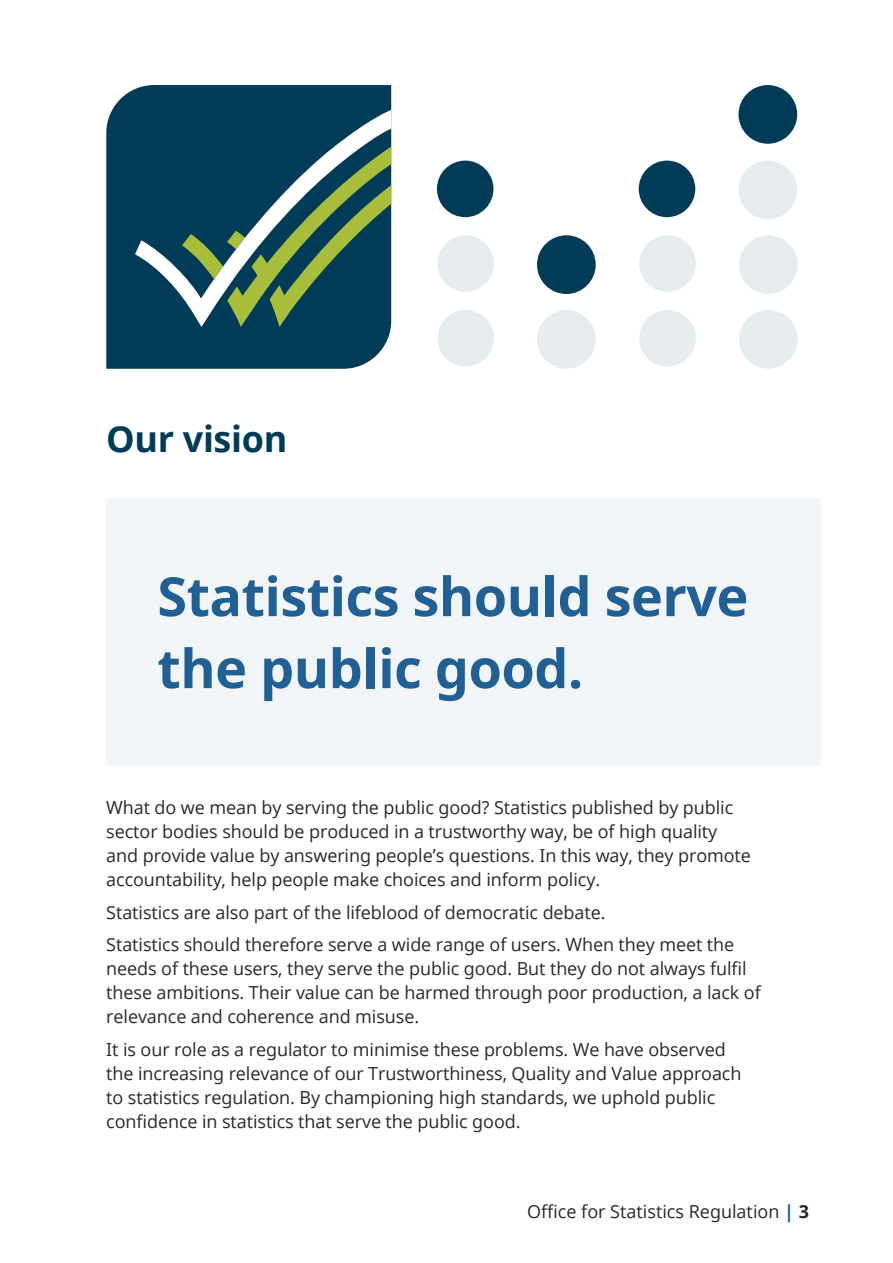
<style>
.page{position:relative;width:893px;height:1263px;background:#fff}
.page>*{position:absolute;margin:0;border:0;box-sizing:border-box;transform-origin:0 0}
.Large_pull_out_quote{font:700 54px/72px "Open Sans";letter-spacing:-.01em;color:#206095}
.Heading_one{font:700 36px "Open Sans";letter-spacing:-.01em;color:#003c57}
.Body_copy{font:18px/24px "Open Sans";letter-spacing:-.005em;color:#282827}
.s1{font-weight:700;color:#206095}
.s2{font-weight:700}
</style>
<div class="page">
<div style="left:106px;top:497px;width:715px;height:268px;background:#f2f5f7"></div>
<div style="left:106px;top:85px;width:285px;height:284px;background:#003c57"></div>
<svg style="left:135px;top:110px;width:256px;height:217px;background:#306064"></svg>
<div style="left:537px;top:235px;width:59px;height:59px;background:#003c57;border-radius:50%"></div>
<div style="left:537px;top:310px;width:59px;height:59px;background:#e6ecee;border-radius:50%"></div>
<div style="left:437px;top:161px;width:56px;height:56px;background:#003c57;border-radius:50%"></div>
<div style="left:437px;top:235px;width:57px;height:57px;background:#e6ecee;border-radius:50%"></div>
<div style="left:437px;top:310px;width:57px;height:57px;background:#e6ecee;border-radius:50%"></div>
<div style="left:639px;top:161px;width:56px;height:56px;background:#003c57;border-radius:50%"></div>
<div style="left:639px;top:235px;width:57px;height:57px;background:#e6ecee;border-radius:50%"></div>
<div style="left:639px;top:310px;width:57px;height:57px;background:#e6ecee;border-radius:50%"></div>
<div style="left:738px;top:85px;width:59px;height:59px;background:#003c57;border-radius:50%"></div>
<div style="left:738px;top:161px;width:59px;height:58px;background:#e6ecee;border-radius:50%"></div>
<div style="left:739px;top:235px;width:59px;height:59px;background:#e6ecee;border-radius:50%"></div>
<div style="left:739px;top:310px;width:59px;height:59px;background:#e6ecee;border-radius:50%"></div>
<h1 class="Heading_one" style="left:106px;top:413px;width:183px">Our vision</h1>
<p class="Large_pull_out_quote" style="left:157px;top:559px;width:593px">Statistics should serve the public good.</p>
<p class="Body_copy" style="left:106px;top:795px;width:646px">What do we mean by serving the public good? Statistics published by public sector bodies should be produced in a trustworthy way, be of high quality and provide value by answering people’s questions. In this way, they promote accountability, help people make choices and inform policy.</p>
<p class="Body_copy" style="left:106px;top:900px;width:501px">Statistics are also part of the lifeblood of democratic debate.</p>
<p class="Body_copy" style="left:106px;top:932px;width:656px">Statistics should therefore serve a wide range of users. When they meet the needs of these users, they serve the public good. But they do not always fulfil these ambitions. Their value can be harmed through poor production, a lack of relevance and coherence and misuse.</p>
<p class="Body_copy" style="left:106px;top:1037px;width:637px">It is our role as a regulator to minimise these problems. We have observed the increasing relevance of our Trustworthiness, Quality and Value approach to statistics regulation. By championing high standards, we uphold public confidence in statistics that serve the public good.</p>
<p class="Body_copy" style="left:527px;top:1199px;width:283px">Office for Statistics Regulation <span class="s1">|</span> <span class="s2">3</span></p>
</div>
